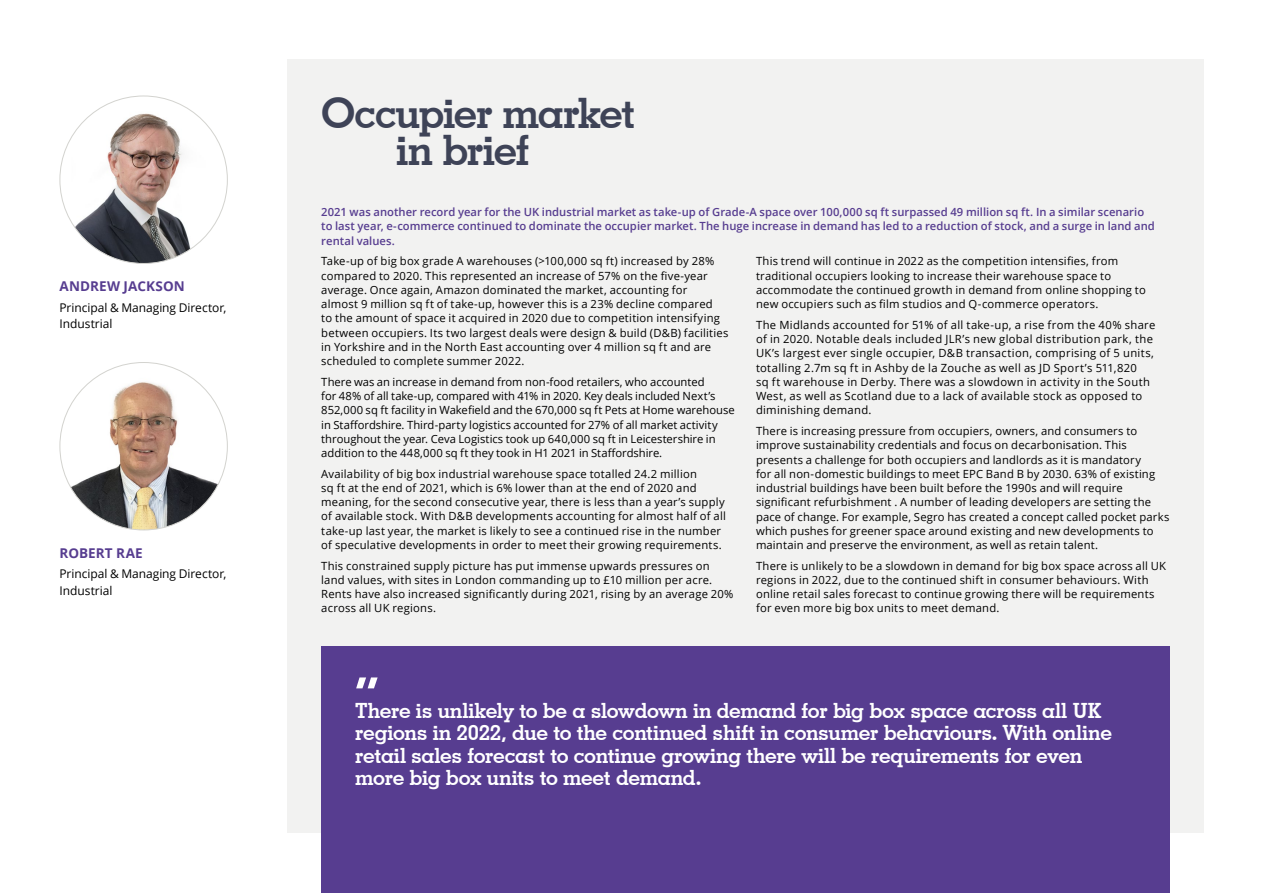
<style>
.page{position:relative;width:1263px;height:893px;background:#fff}
.page>*{position:absolute;margin:0;border:0;box-sizing:border-box;transform-origin:0 0}
.t1{font:700 52.5px "Geometric Slab 703 BT";color:#fff}
.t2{font:700 42px/37.5px "Geometric Slab 703 BT";letter-spacing:-.03em;color:#3e4357}
.t3{font:700 21px/22.5px "Geometric Slab 703 BT";letter-spacing:-.02em;color:#fff}
.t4{font:700 13.5px "Open Sans";letter-spacing:.01em;color:#573d90}
.t5{font:12px/16.5px "Open Sans";letter-spacing:-.005em;color:#000}
.t6{font:11.25px/14.2px "Open Sans";letter-spacing:.015em;color:#000}
.t7{font:600 11.25px/14.2px "Open Sans";color:#573d90}
</style>
<div class="page">
<div style="left:287px;top:60px;width:916px;height:773px;background:#f2f2f1"></div>
<img style="left:72px;top:101px;width:145px;height:162px">
<img style="left:60px;top:362px;width:167px;height:168px;border-radius:84px">
<div style="left:321px;top:646px;width:848px;height:247px;background:#573d90"></div>
<p class="t4" style="left:60px;top:277px;width:127px">ANDREW JACKSON</p>
<p class="t5" style="left:60px;top:299px;width:168px">Principal &amp; Managing Director,<br>Industrial</p>
<p class="t4" style="left:60px;top:543px;width:85px">ROBERT RAE</p>
<p class="t5" style="left:60px;top:565px;width:168px">Principal &amp; Managing Director,<br>Industrial</p>
<h2 class="t2" style="left:396px;top:94px;width:241px;text-indent:-75px">Occupier market in brief</h2>
<p class="t7" style="left:321px;top:205px;width:835px">2021 was another record year for the UK industrial market as take-up of Grade-A space over 100,000 sq ft surpassed 49 million sq ft. In a similar scenario to last year, e-commerce continued to dominate the occupier market. The huge increase in demand has led to a reduction of stock, and a surge in land and rental values.</p>
<p class="t6" style="left:321px;top:254px;width:409px">Take-up of big box grade A warehouses (&gt;100,000 sq ft) increased by 28% compared to 2020. This represented an increase of 57% on the five-year average. Once again, Amazon dominated the market, accounting for<br>almost 9 million sq ft of take-up, however this is a 23% decline compared<br>to the amount of space it acquired in 2020 due to competition intensifying between occupiers. Its two largest deals were design &amp; build (D&amp;B) facilities in Yorkshire and in the North East accounting over 4 million sq ft and are scheduled to complete summer 2022.</p>
<p class="t6" style="left:321px;top:374px;width:415px">There was an increase in demand from non-food retailers, who accounted<br>for 48% of all take-up, compared with 41% in 2020. Key deals included Next’s 852,000 sq ft facility in Wakefield and the 670,000 sq ft Pets at Home warehouse in Staffordshire. Third-party logistics accounted for 27% of all market activity throughout the year. Ceva Logistics took up 640,000 sq ft in Leicestershire in addition to the 448,000 sq ft they took in H1 2021 in Staffordshire.</p>
<p class="t6" style="left:321px;top:466px;width:406px">Availability of big box industrial warehouse space totalled 24.2 million<br>sq ft at the end of 2021, which is 6% lower than at the end of 2020 and meaning, for the second consecutive year, there is less than a year’s supply of available stock. With D&amp;B developments accounting for almost half of all take-up last year, the market is likely to see a continued rise in the number of speculative developments in order to meet their growing requirements.</p>
<p class="t6" style="left:321px;top:558px;width:414px">This constrained supply picture has put immense upwards pressures on land values, with sites in London commanding up to £10 million per acre.<br>Rents have also increased significantly during 2021, rising by an average 20% across all UK regions.</p>
<p class="t6" style="left:756px;top:254px;width:391px">This trend will continue in 2022 as the competition intensifies, from traditional occupiers looking to increase their warehouse space to accommodate the continued growth in demand from online shopping to new occupiers such as film studios and Q-commerce operators.</p>
<p class="t6" style="left:756px;top:317px;width:401px">The Midlands accounted for 51% of all take-up, a rise from the 40% share of in 2020. Notable deals included JLR’s new global distribution park, the UK’s largest ever single occupier, D&amp;B transaction, comprising of 5 units, totalling 2.7m sq ft in Ashby de la Zouche as well as JD Sport’s 511,820<br>sq ft warehouse in Derby. There was a slowdown in activity in the South West, as well as Scotland due to a lack of available stock as opposed to diminishing demand.</p>
<p class="t6" style="left:756px;top:423px;width:415px">There is increasing pressure from occupiers, owners, and consumers to improve sustainability credentials and focus on decarbonisation. This presents a challenge for both occupiers and landlords as it is mandatory<br>for all non-domestic buildings to meet EPC Band B by 2030. 63% of existing industrial buildings have been built before the 1990s and will require significant refurbishment . A number of leading developers are setting the pace of change. For example, Segro has created a concept called pocket parks which pushes for greener space around existing and new developments to maintain and preserve the environment, as well as retain talent.</p>
<p class="t6" style="left:756px;top:558px;width:412px">There is unlikely to be a slowdown in demand for big box space across all UK regions in 2022, due to the continued shift in consumer behaviours. With online retail sales forecast to continue growing there will be requirements for even more big box units to meet demand.</p>
<h1 class="t1" style="left:355px;top:665px;width:25px">“</h1>
<p class="t3" style="left:355px;top:699px;width:758px">There is unlikely to be a slowdown in demand for big box space across all UK regions in 2022, due to the continued shift in consumer behaviours. With online retail sales forecast to continue growing there will be requirements for even more big box units to meet demand.</p>
</div>
